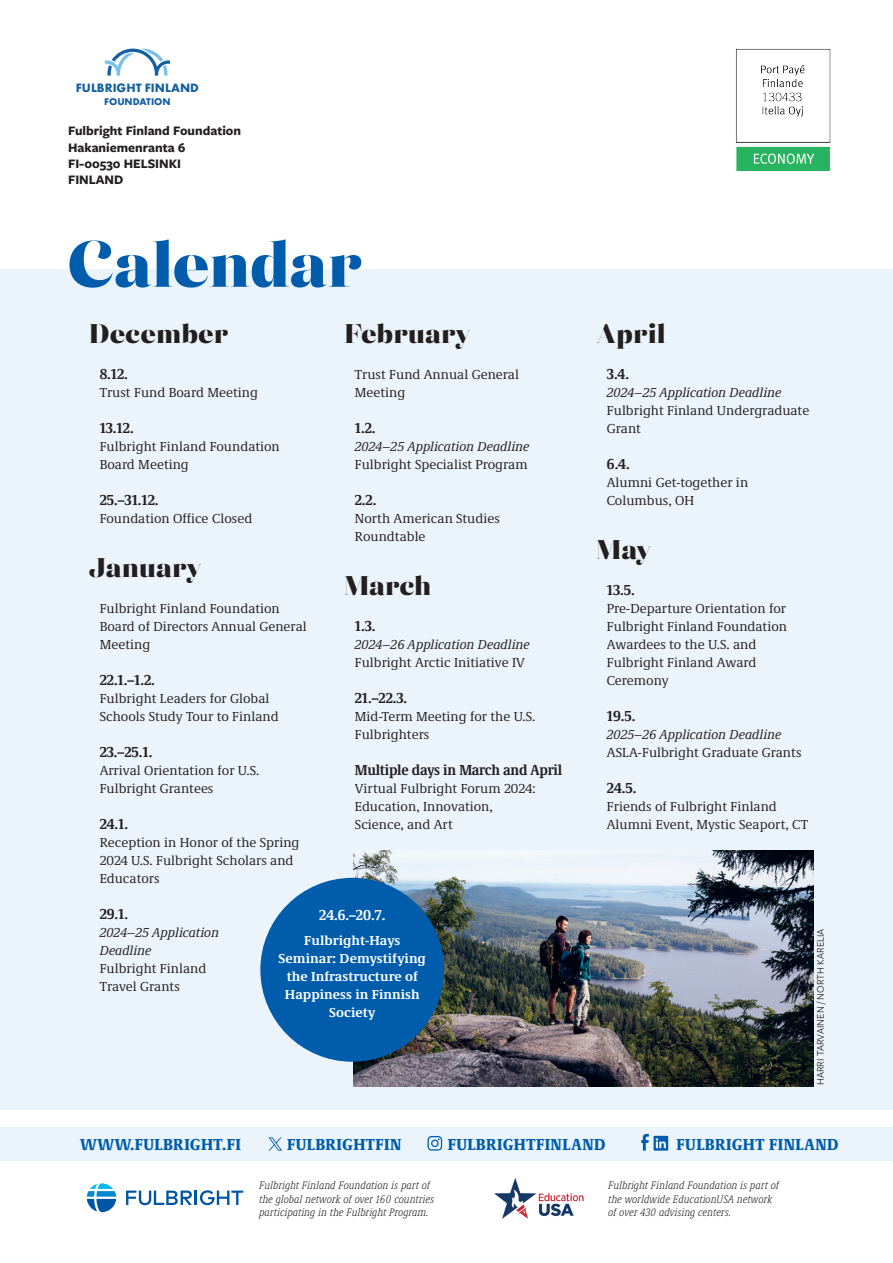
<style>
.page{position:relative;width:893px;height:1263px;background:#fff}
.page>*{position:absolute;margin:0;border:0;box-sizing:border-box;transform-origin:0 0}
.Otsikko_Playfair{font:800 64.8px "Eckhart Poster";letter-spacing:-.015em;color:#015dac}
.Leipäteksti{font:800 27px "Eckhart Poster";letter-spacing:-.005em;color:#231f20}
.Leipäteksti-2{font:900 condensed 16.5px "Demos Next Pro";letter-spacing:.025em;color:#015dac}
.t1{font:700 condensed 15px "Demos Next Pro";letter-spacing:-.02em;color:#231f20}
.t2{font:700 condensed 15px "Demos Next Pro";color:#fff}
.t3{font:13.5px/18px "Demos Next Pro";color:#231f20}
.t4{font:italic 13.5px "Demos Next Pro";color:#231f20}
.t5{font:700 13.5px/18px "Demos Next Pro";color:#fff;text-align:center}
.t6{font:700 13.5px "Freight Sans Pro";color:#231f20}
.t7{font:700 12.6px "Futura Round";color:#1560a4}
.Side_column{font:italic 300 condensed 11.25px/13.5px "Demos Next Pro";color:#231f20}
.Photo_credit{font:10.5px "Freight Sans Pro";color:#231f20}
.t8{font:700 10.05px "Futura Round";color:#1560a4}
</style>
<div class="page">
<div style="left:0;top:269px;width:893px;height:841px;background:#eaf4fa"></div>
<div style="left:0;top:1127px;width:893px;height:33px;background:#eaf4fa"></div>
<img style="left:494px;top:1178px;width:90px;height:41px">
<svg style="left:126px;top:1190px;width:117px;height:15px"></svg>
<svg style="left:87px;top:1183px;width:29px;height:29px"></svg>
<img style="left:354px;top:850px;width:460px;height:237px">
<div style="left:260px;top:878px;width:184px;height:184px;background:#015dac;border-radius:50%"></div>
<svg style="left:268px;top:1137px;width:14px;height:13px"></svg>
<svg style="left:427px;top:1136px;width:15px;height:15px"></svg>
<svg style="left:641px;top:1134px;width:27px;height:16px"></svg>
<img style="left:736px;top:49px;width:94px;height:122px">
<svg style="left:105px;top:49px;width:65px;height:27px"></svg>
<p class="t7" style="left:76px;top:78px;width:125px">FULBRIGHT FINLAND</p>
<p class="t8" style="left:104px;top:94px;width:68px">FOUNDATION</p>
<p class="t6" style="left:68px;top:122px;width:175px">Fulbright Finland Foundation</p>
<p class="t6" style="left:68px;top:138px;width:119px">Hakaniemenranta 6</p>
<p class="t6" style="left:68px;top:154px;width:115px">FI-00530 HELSINKI</p>
<p class="t6" style="left:68px;top:170px;width:57px">FINLAND</p>
<p class="Otsikko_Playfair" style="left:67px;top:217px;width:297px">Calendar</p>
<p class="Leipäteksti" style="left:89px;top:314px;width:141px">December</p>
<p class="t1" style="left:100px;top:363px;width:30px">8.12.</p>
<p class="t3" style="left:100px;top:383px;width:160px">Trust Fund Board Meeting</p>
<p class="t1" style="left:100px;top:417px;width:35px">13.12.</p>
<p class="t3" style="left:100px;top:437px;width:182px">Fulbright Finland Foundation<br>Board Meeting</p>
<p class="t1" style="left:100px;top:489px;width:60px">25.–31.12.</p>
<p class="t3" style="left:100px;top:509px;width:154px">Foundation Office Closed</p>
<p class="Leipäteksti" style="left:89px;top:548px;width:114px">January</p>
<p class="t3" style="left:100px;top:599px;width:209px">Fulbright Finland Foundation<br>Board of Directors Annual General<br>Meeting</p>
<p class="t1" style="left:100px;top:669px;width:57px">22.1.–1.2.</p>
<p class="t3" style="left:100px;top:689px;width:181px">Fulbright Leaders for Global<br>Schools Study Tour to Finland</p>
<p class="t1" style="left:100px;top:741px;width:54px">23.–25.1.</p>
<p class="t3" style="left:100px;top:761px;width:161px">Arrival Orientation for U.S.<br>Fulbright Grantees</p>
<p class="t1" style="left:100px;top:813px;width:30px">24.1.</p>
<p class="t3" style="left:100px;top:833px;width:201px">Reception in Honor of the Spring<br>2024 U.S. Fulbright Scholars and<br>Educators</p>
<p class="t1" style="left:100px;top:903px;width:30px">29.1.</p>
<p class="t4" style="left:100px;top:923px;width:121px">2024–25 Application</p>
<p class="t4" style="left:100px;top:941px;width:53px">Deadline</p>
<p class="t3" style="left:100px;top:959px;width:108px">Fulbright Finland</p>
<p class="t3" style="left:100px;top:977px;width:82px">Travel Grants</p>
<p class="Leipäteksti" style="left:344px;top:314px;width:128px">February</p>
<p class="t3" style="left:355px;top:365px;width:166px">Trust Fund Annual General<br>Meeting</p>
<p class="t1" style="left:355px;top:417px;width:22px">1.2.</p>
<p class="t4" style="left:355px;top:437px;width:176px">2024–25 Application Deadline</p>
<p class="t3" style="left:355px;top:455px;width:174px">Fulbright Specialist Program</p>
<p class="t1" style="left:355px;top:489px;width:23px">2.2.</p>
<p class="t3" style="left:355px;top:509px;width:147px">North American Studies<br>Roundtable</p>
<p class="Leipäteksti" style="left:344px;top:566px;width:89px">March</p>
<p class="t1" style="left:355px;top:615px;width:22px">1.3.</p>
<p class="t4" style="left:355px;top:635px;width:176px">2024–26 Application Deadline</p>
<p class="t3" style="left:355px;top:653px;width:172px">Fulbright Arctic Initiative IV</p>
<p class="t1" style="left:355px;top:687px;width:54px">21.–22.3.</p>
<p class="t3" style="left:355px;top:707px;width:182px">Mid-Term Meeting for the U.S.<br>Fulbrighters</p>
<p class="t1" style="left:355px;top:759px;width:209px">Multiple days in March and April</p>
<p class="t3" style="left:355px;top:779px;width:183px">Virtual Fulbright Forum 2024:<br>Education, Innovation,</p>
<p class="t3" style="left:355px;top:815px;width:99px">Science, and Art</p>
<p class="t2" style="left:319px;top:904px;width:68px">24.6.–20.7.</p>
<p class="t5" style="left:279px;top:931px;width:149px">Fulbright-Hays<br>Seminar: Demystifying the Infrastructure of<br>Happiness in Finnish<br>Society</p>
<p class="Leipäteksti" style="left:596px;top:314px;width:71px">April</p>
<p class="t1" style="left:607px;top:363px;width:24px">3.4.</p>
<p class="t4" style="left:607px;top:383px;width:176px">2024–25 Application Deadline</p>
<p class="t3" style="left:607px;top:401px;width:204px">Fulbright Finland Undergraduate<br>Grant</p>
<p class="t1" style="left:607px;top:453px;width:24px">6.4.</p>
<p class="t3" style="left:607px;top:473px;width:143px">Alumni Get-together in<br>Columbus, OH</p>
<p class="Leipäteksti" style="left:596px;top:530px;width:56px">May</p>
<p class="t1" style="left:607px;top:579px;width:29px">13.5.</p>
<p class="t3" style="left:607px;top:599px;width:182px">Pre-Departure Orientation for<br>Fulbright Finland Foundation<br>Awardees to the U.S. and<br>Fulbright Finland Award<br>Ceremony</p>
<p class="t1" style="left:607px;top:705px;width:30px">19.5.</p>
<p class="t4" style="left:607px;top:725px;width:176px">2025–26 Application Deadline</p>
<p class="t3" style="left:607px;top:743px;width:196px">ASLA-Fulbright Graduate Grants</p>
<p class="t1" style="left:607px;top:777px;width:31px">24.5.</p>
<p class="t3" style="left:607px;top:797px;width:203px">Friends of Fulbright Finland<br>Alumni Event, Mystic Seaport, CT</p>
<p class="Photo_credit" style="left:813px;top:1085px;width:158px;rotate:-90deg">HARRI TARVAINEN / NORTH KARELIA</p>
<p class="Leipäteksti-2" style="left:80px;top:1132px;width:162px">WWW.FULBRIGHT.FI</p>
<p class="Leipäteksti-2" style="left:287px;top:1132px;width:116px">FULBRIGHTFIN</p>
<p class="Leipäteksti-2" style="left:448px;top:1132px;width:159px">FULBRIGHTFINLAND</p>
<p class="Leipäteksti-2" style="left:677px;top:1132px;width:163px">FULBRIGHT FINLAND</p>
<p class="Side_column" style="left:259px;top:1178px;width:176px">Fulbright Finland Foundation is part of the global network of over 160 countries participating in the Fulbright Program.</p>
<p class="Side_column" style="left:608px;top:1178px;width:173px">Fulbright Finland Foundation is part of</p>
<p class="Side_column" style="left:608px;top:1192px;width:166px">the worldwide EducationUSA network</p>
<p class="Side_column" style="left:608px;top:1205px;width:125px">of over 430 advising centers.</p>
</div>
